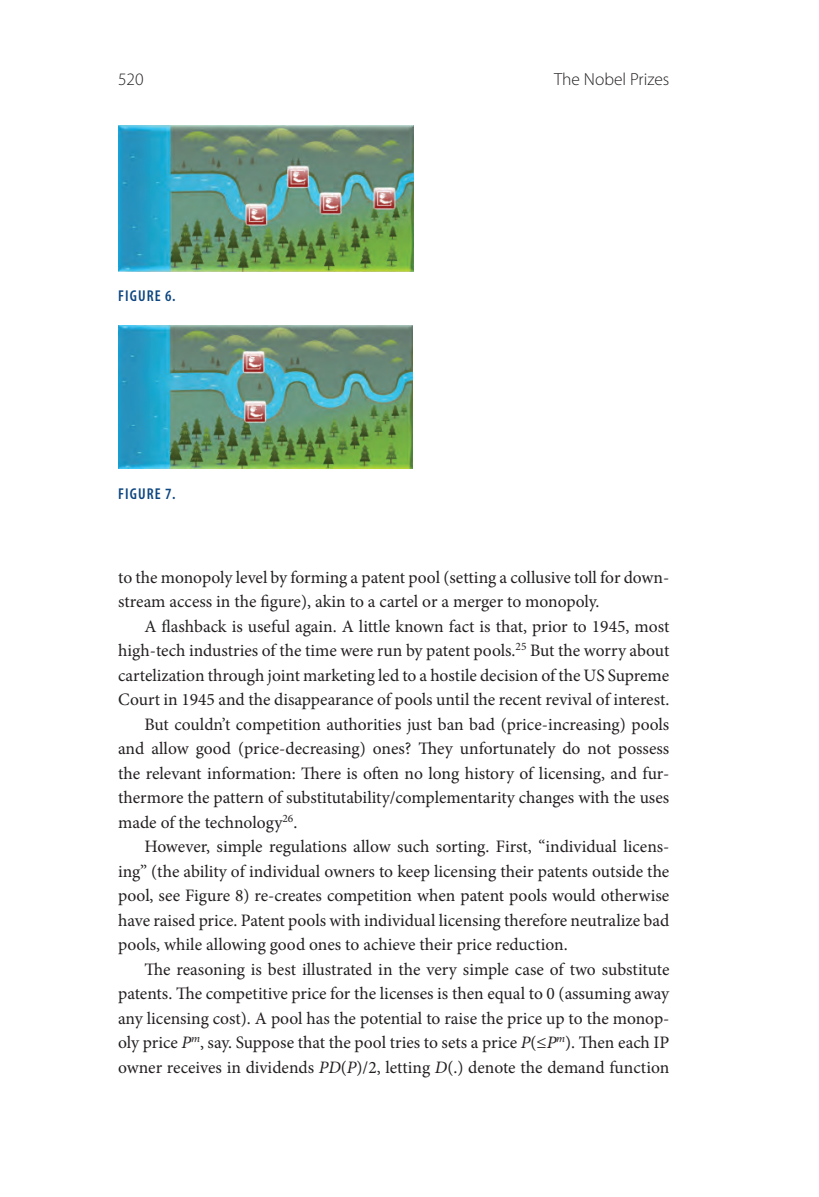
<style>
.page{position:relative;width:819px;height:1197px;background:#fff}
.page>*{position:absolute;margin:0;border:0;box-sizing:border-box;transform-origin:0 0}
.t{font:17.5px/24.5px "Minion Pro";color:#231f20;text-align:justify}
.t1{font:300 17.5px "Myriad Pro";color:#231f20}
.fig_ttl{font:600 condensed 15.75px "Myriad Pro";letter-spacing:.07em;color:#0d4680}
.s1{font-style:italic}
</style>
<div class="page">
<img style="left:118px;top:126px;width:295px;height:145px">
<img style="left:118px;top:325px;width:295px;height:144px">
<p class="t1" style="left:118px;top:68px;width:27px">520</p>
<p class="t1" style="left:554px;top:68px;width:117px">The Nobel Prizes</p>
<p class="fig_ttl" style="left:118px;top:286px;width:59px">FIGURE 6.</p>
<p class="fig_ttl" style="left:118px;top:484px;width:59px">FIGURE 7.</p>
<p class="t" style="left:118px;top:565px;width:553px">to the monopoly level by forming a patent pool (setting a collusive toll for down&shy;stream access in the figure), akin to a cartel or a merger to monopoly.</p>
<p class="t" style="left:118px;top:614px;width:553px;text-indent:26px">A flashback is useful again. A little known fact is that, prior to 1945, most high-tech industries of the time were run by patent pools.<sup>25</sup> But the worry about cartelization through joint marketing led to a hostile decision of the US Supreme Court in 1945 and the disappearance of pools until the recent revival of interest.</p>
<p class="t" style="left:118px;top:712px;width:553px;text-indent:26px">But couldn’t competition authorities just ban bad (price-increasing) pools and allow good (price-decreasing) ones? They unfortunately do not possess the relevant information: There is often no long history of licensing, and fur&shy;thermore the pattern of substitutability/complementarity changes with the uses made of the technology<sup>26</sup>.</p>
<p class="t" style="left:118px;top:834px;width:553px;text-indent:26px">However, simple regulations allow such sorting. First, “individual licens&shy;ing” (the ability of individual owners to keep licensing their patents outside the pool, see Figure 8) re-creates competition when patent pools would otherwise have raised price. Patent pools with individual licensing therefore neutralize bad pools, while allowing good ones to achieve their price reduction.</p>
<p class="t" style="left:118px;top:957px;width:553px;text-indent:26px">The reasoning is best illustrated in the very simple case of two substitute patents. The competitive price for the licenses is then equal to 0 (assuming away any licensing cost). A pool has the potential to raise the price up to the monop&shy;oly price <span class="s1">P</span><sup>m</sup>, say. Suppose that the pool tries to sets a price <span class="s1">P</span>(≤<span class="s1">P</span><sup>m</sup>). Then each IP owner receives in dividends <span class="s1">PD</span>(<span class="s1">P</span>)/2, letting <span class="s1">D</span>(.) denote the demand function</p>
</div>
